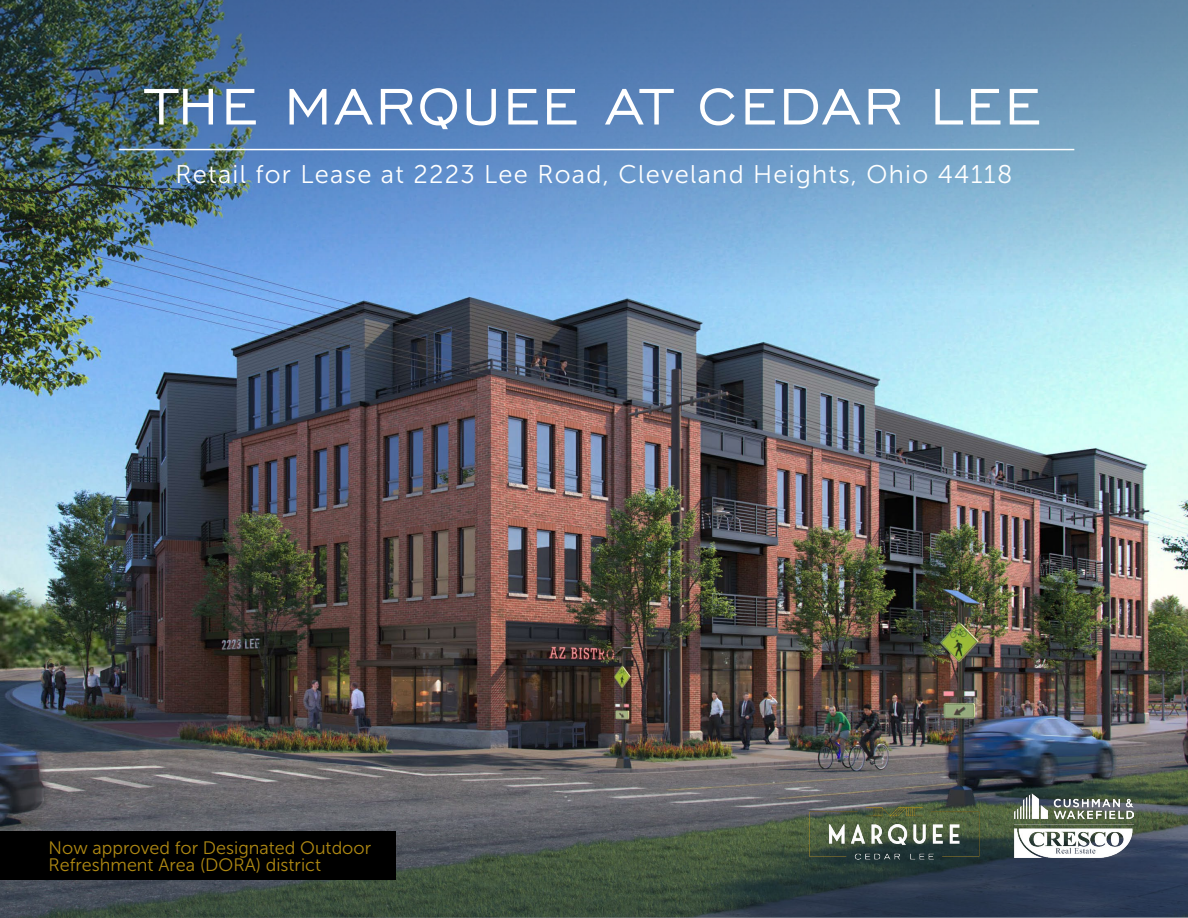
<style>
.page{position:relative;width:1188px;height:918px;background:#fff}
.page>*{position:absolute;margin:0;border:0;box-sizing:border-box;transform-origin:0 0}
.t1{font:66px "Engravers Gothic BT";letter-spacing:.04em;color:#fff}
.t2{font:25.5px "Museo Sans 300";letter-spacing:.05em;color:#fff}
.t3{font:18px/16.5px "Museo Sans 300";color:#af8913}
.s1{font-size:13.5px;color:#000}
</style>
<div class="page">
<img style="left:0;top:295px;width:1188px;height:421px">
<img style="left:0;top:0;width:1188px;height:295px">
<img style="left:0;top:716px;width:1188px;height:202px">
<hr style="left:119px;top:149px;width:955px;height:1px;background:#fff">
<img style="left:1015px;top:793px;width:119px;height:65px">
<div style="left:0;top:832px;width:396px;height:48px;background:#000"></div>
<img style="left:806px;top:807px;width:179px;height:57px">
<h1 class="t1" style="left:148px;top:70px;width:894px">THE MARQUEE AT CEDAR LEE</h1>
<h2 class="t2" style="left:176px;top:160px;width:838px">Retail for Lease at 2223 Lee Road, Cleveland Heights, Ohio 44118</h2>
<p class="t3" style="left:49px;top:840px;width:324px;text-indent:-27px"><span class="s1">•</span> Now approved for Designated Outdoor<br>Refreshment Area (DORA) district</p>
</div>
